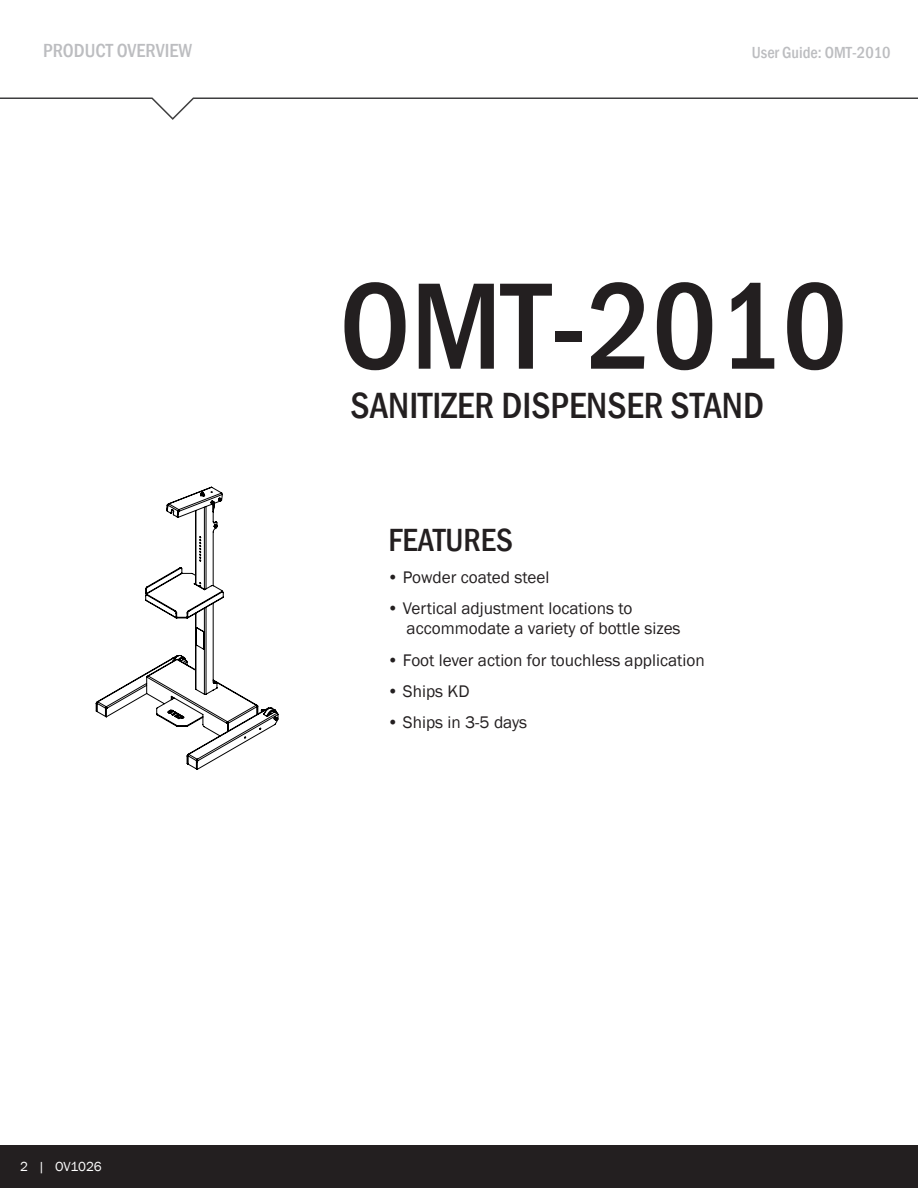
<style>
.page{position:relative;width:918px;height:1188px;background:#fff}
.page>*{position:absolute;margin:0;border:0;box-sizing:border-box;transform-origin:0 0}
.t1{font:500 condensed 127.5px "Franklin Gothic";color:#231f20}
.t2{font:500 condensed 37.5px "Franklin Gothic";color:#231f20}
.t3{font:500 condensed 33px "Franklin Gothic";color:#231f20}
.t4{font:500 condensed 19.5px "Franklin Gothic";color:#bcbdc0}
.t5{font:17.25px/20.2px "Franklin Gothic";color:#231f20}
.t6{font:500 condensed 16.5px "Franklin Gothic";color:#bcbdc0}
.t7{font:13.5px "Franklin Gothic";color:#fff}
</style>
<div class="page">
<div style="left:0;top:1145px;width:918px;height:43px;background:#231f20"></div>
<svg style="left:0;top:97px;width:918px;height:23px"></svg>
<svg style="left:96px;top:487px;width:183px;height:283px"></svg>
<p class="t4" style="left:43px;top:38px;width:150px">PRODUCT OVERVIEW</p>
<p class="t6" style="left:752px;top:41px;width:140px">User Guide: OMT-2010</p>
<p class="t1" style="left:339px;top:243px;width:510px">OMT-2010</p>
<p class="t2" style="left:350px;top:381px;width:415px">SANITIZER DISPENSER STAND</p>
<p class="t3" style="left:388px;top:519px;width:126px">FEATURES</p>
<p class="t5" style="left:387px;top:568px;width:164px">• Powder coated steel</p>
<p class="t5" style="left:407px;top:599px;width:276px;text-indent:-19px">• Vertical adjustment locations to accommodate a variety of bottle sizes</p>
<p class="t5" style="left:387px;top:650px;width:319px">• Foot lever action for touchless application</p>
<p class="t5" style="left:387px;top:681px;width:84px">• Ships KD</p>
<p class="t5" style="left:387px;top:712px;width:142px">• Ships in 3-5 days</p>
<p class="t7" style="left:20px;top:1158px;width:83px">2 | OV1026</p>
</div>
